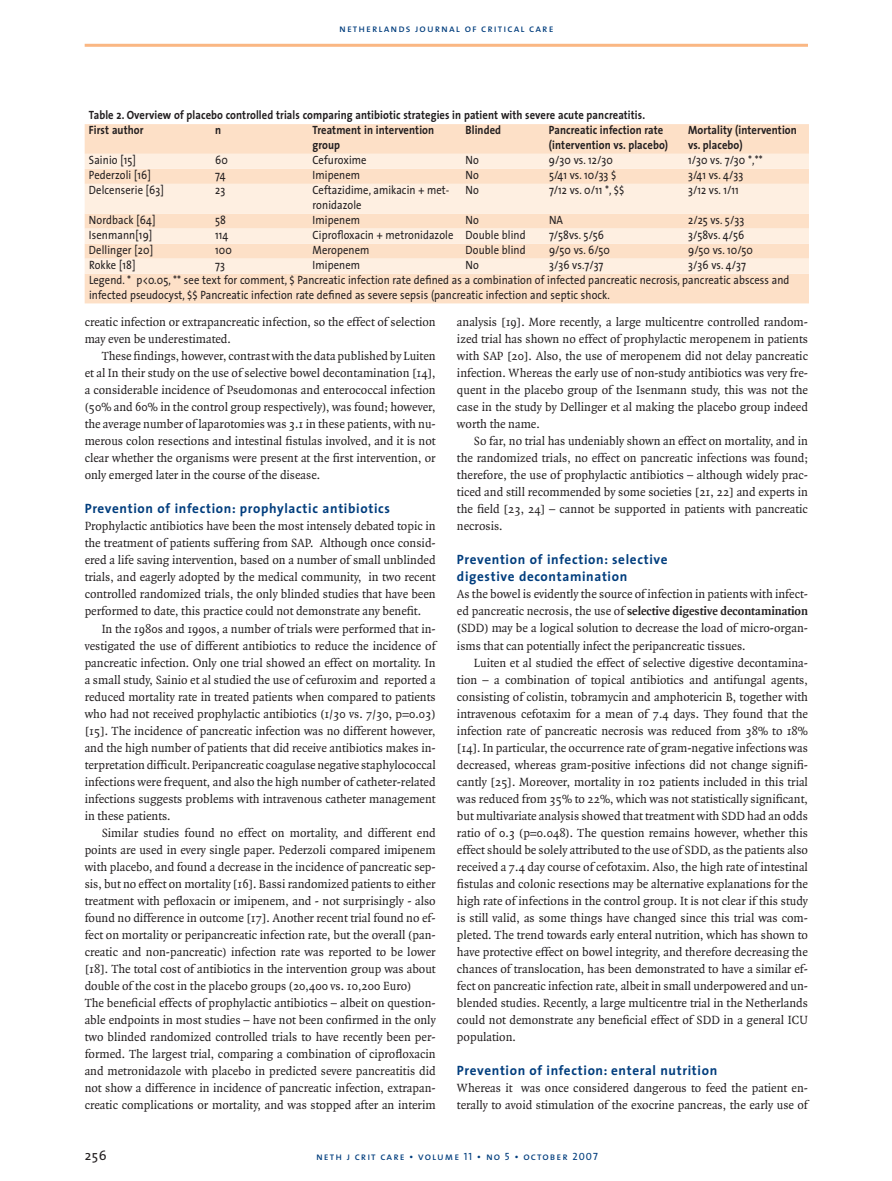
<style>
.page{position:relative;width:892px;height:1181px;background:#fff}
.page>*{position:absolute;margin:0;border:0;box-sizing:border-box;transform-origin:0 0}
.t1{font:700 13.5px/17px "The Sans";letter-spacing:.05em;color:#013d7d}
.t2{font:13.5px "The Sans";color:#231f20}
.t3{font:12.75px/17px "Quadraat";color:#231f20;text-align:justify}
.t4{font:12px/15px "The Sans";letter-spacing:.01em;color:#231f20;scale:.88 1}
.t5{font:700 12px/15px "The Sans";letter-spacing:.01em;color:#231f20;scale:.88 1}
.t6{font:10.5px "The Sans Caps";letter-spacing:.1em;color:#013d7d}
.s1{font-weight:700}
</style>
<div class="page">
<hr style="left:85px;top:44px;width:722px;height:3px;background:#fab783">
<div style="left:85px;top:124px;width:723px;height:179px;background:#fde0c7"></div>
<svg style="left:85px;top:154px;width:723px;height:119px;background:#fde9d7"></svg>
<p class="t6" style="left:339px;top:19px;width:216px">netherlands journal of critical care</p>
<p class="t5" style="left:89px;top:107px;width:633px">Table 2. Overview of placebo controlled trials comparing antibiotic strategies in patient with severe acute pancreatitis.<br>First author</p>
<p class="t5" style="left:215px;top:122px;width:8px">n</p>
<p class="t5" style="left:312px;top:122px;width:140px">Treatment in intervention group</p>
<p class="t5" style="left:465px;top:122px;width:42px">Blinded</p>
<p class="t5" style="left:549px;top:122px;width:137px">Pancreatic infection rate (intervention vs. placebo)</p>
<p class="t5" style="left:688px;top:122px;width:125px">Mortality (intervention vs. placebo)</p>
<p class="t4" style="left:89px;top:152px;width:55px">Sainio [15]</p>
<p class="t4" style="left:215px;top:152px;width:16px">60</p>
<p class="t4" style="left:312px;top:152px;width:63px">Cefuroxime</p>
<p class="t4" style="left:465px;top:152px;width:17px">No</p>
<p class="t4" style="left:549px;top:152px;width:74px">9/30 vs. 12/30</p>
<p class="t4" style="left:688px;top:152px;width:86px">1/30 vs. 7/30 *,**</p>
<p class="t4" style="left:89px;top:167px;width:72px">Pederzoli [16]</p>
<p class="t4" style="left:215px;top:167px;width:13px">74</p>
<p class="t4" style="left:312px;top:167px;width:55px">Imipenem</p>
<p class="t4" style="left:465px;top:167px;width:17px">No</p>
<p class="t4" style="left:549px;top:167px;width:78px">5/41 vs. 10/33 $</p>
<p class="t4" style="left:688px;top:167px;width:64px">3/41 vs. 4/33</p>
<p class="t4" style="left:89px;top:182px;width:87px">Delcenserie [63]</p>
<p class="t4" style="left:215px;top:182px;width:13px">23</p>
<p class="t4" style="left:312px;top:182px;width:157px">Ceftazidime, amikacin + met&shy;ronidazole</p>
<p class="t4" style="left:465px;top:182px;width:17px">No</p>
<p class="t4" style="left:549px;top:182px;width:87px">7/12 vs. 0/11 *, $$</p>
<p class="t4" style="left:688px;top:182px;width:59px">3/12 vs. 1/11</p>
<p class="t4" style="left:89px;top:212px;width:77px">Nordback [64]</p>
<p class="t4" style="left:215px;top:212px;width:14px">58</p>
<p class="t4" style="left:312px;top:212px;width:55px">Imipenem</p>
<p class="t4" style="left:465px;top:212px;width:17px">No</p>
<p class="t4" style="left:549px;top:212px;width:17px">NA</p>
<p class="t4" style="left:688px;top:212px;width:65px">2/25 vs. 5/33</p>
<p class="t4" style="left:89px;top:227px;width:73px">Isenmann[19]</p>
<p class="t4" style="left:215px;top:227px;width:16px">114</p>
<p class="t4" style="left:312px;top:227px;width:243px">Ciprofloxacin + metronidazole Double blind</p>
<p class="t4" style="left:549px;top:227px;width:64px">7/58vs. 5/56</p>
<p class="t4" style="left:688px;top:227px;width:65px">3/58vs. 4/56</p>
<p class="t4" style="left:89px;top:242px;width:74px">Dellinger [20]</p>
<p class="t4" style="left:215px;top:242px;width:21px">100</p>
<p class="t4" style="left:312px;top:242px;width:66px">Meropenem</p>
<p class="t4" style="left:465px;top:242px;width:70px">Double blind</p>
<p class="t4" style="left:549px;top:242px;width:71px">9/50 vs. 6/50</p>
<p class="t4" style="left:688px;top:242px;width:75px">9/50 vs. 10/50</p>
<p class="t4" style="left:89px;top:257px;width:54px">Rokke [18]</p>
<p class="t4" style="left:215px;top:257px;width:13px">73</p>
<p class="t4" style="left:312px;top:257px;width:55px">Imipenem</p>
<p class="t4" style="left:465px;top:257px;width:17px">No</p>
<p class="t4" style="left:549px;top:257px;width:63px">3/36 vs.7/37</p>
<p class="t4" style="left:89px;top:257px;width:797px;text-indent:599px">3/36 vs. 4/37<br>Legend. * p&lt;0.05, ** see text for comment, $ Pancreatic infection rate defined as a combination of infected pancreatic necrosis, pancreatic abscess and infected pseudocyst, $$ Pancreatic infection rate defined as severe sepsis (pancreatic infection and septic shock.</p>
<p class="t3" style="left:85px;top:314px;width:352px">creatic infection or extrapancreatic infection, so the effect of selection may even be underestimated.</p>
<p class="t3" style="left:85px;top:348px;width:352px;text-indent:17px">These findings, however, contrast with the data published by Luiten et al In their study on the use of selective bowel decontamination [14], a considerable incidence of Pseudomonas and enterococcal infection (50% and 60% in the control group respectively), was found; however, the average number of laparotomies was 3.1 in these patients, with nu&shy;merous colon resections and intestinal fistulas involved, and it is not clear whether the organisms were present at the first intervention, or only emerged later in the course of the disease.</p>
<p class="t1" style="left:85px;top:500px;width:307px">Prevention of infection: prophylactic antibiotics</p>
<p class="t3" style="left:85px;top:518px;width:352px">Prophylactic antibiotics have been the most intensely debated topic in the treatment of patients suffering from SAP. Although once consid&shy;ered a life saving intervention, based on a number of small unblinded trials, and eagerly adopted by the medical community, in two recent controlled randomized trials, the only blinded studies that have been performed to date, this practice could not demonstrate any benefit.</p>
<p class="t3" style="left:85px;top:620px;width:352px;text-indent:17px">In the 1980s and 1990s, a number of trials were performed that in&shy;vestigated the use of different antibiotics to reduce the incidence of pancreatic infection. Only one trial showed an effect on mortality. In a small study, Sainio et al studied the use of cefuroxim and reported a reduced mortality rate in treated patients when compared to patients who had not received prophylactic antibiotics (1/30 vs. 7/30, p=0.03) [15]. The incidence of pancreatic infection was no different however, and the high number of patients that did receive antibiotics makes in&shy;terpretation difficult. Peripancreatic coagulase negative staphylococcal infections were frequent, and also the high number of catheter-related infections suggests problems with intravenous catheter management in these patients.</p>
<p class="t3" style="left:85px;top:824px;width:352px;text-align:left;text-indent:17px">Similar studies found no effect on mortality, and different end points are used in every single paper. Pederzoli compared imipenem with placebo, and found a decrease in the incidence of pancreatic sep&shy;sis, but no effect on mortality [16]. Bassi randomized patients to either treatment with pefloxacin or imipenem, and - not surprisingly - also found no difference in outcome [17]. Another recent trial found no ef&shy;fect on mortality or peripancreatic infection rate, but the overall (pan&shy;creatic and non-pancreatic) infection rate was reported to be lower [18]. The total cost of antibiotics in the intervention group was about double of the cost in the placebo groups (20,400 vs. 10,200 Euro)<br>The beneficial effects of prophylactic antibiotics – albeit on question&shy;able endpoints in most studies – have not been confirmed in the only two blinded randomized controlled trials to have recently been per&shy;formed. The largest trial, comparing a combination of ciprofloxacin and metronidazole with placebo in predicted severe pancreatitis did not show a difference in incidence of pancreatic infection, extrapan&shy;creatic complications or mortality, and was stopped after an interim</p>
<p class="t3" style="left:457px;top:314px;width:352px">analysis [19]. More recently, a large multicentre controlled random&shy;ized trial has shown no effect of prophylactic meropenem in patients with SAP [20]. Also, the use of meropenem did not delay pancreatic infection. Whereas the early use of non-study antibiotics was very fre&shy;quent in the placebo group of the Isenmann study, this was not the case in the study by Dellinger et al making the placebo group indeed worth the name.</p>
<p class="t3" style="left:457px;top:433px;width:352px;text-indent:17px">So far, no trial has undeniably shown an effect on mortality, and in the randomized trials, no effect on pancreatic infections was found; therefore, the use of prophylactic antibiotics – although widely prac&shy;ticed and still recommended by some societies [21, 22] and experts in the field [23, 24] – cannot be supported in patients with pancreatic necrosis.</p>
<p class="t1" style="left:457px;top:551px;width:212px">Prevention of infection: selective digestive decontamination</p>
<p class="t3" style="left:457px;top:586px;width:352px">As the bowel is evidently the source of infection in patients with infect&shy;ed pancreatic necrosis, the use of <span class="s1">selective digestive decontamination (</span>SDD) may be a logical solution to decrease the load of micro-organ&shy;isms that can potentially infect the peripancreatic tissues.</p>
<p class="t3" style="left:457px;top:654px;width:352px;text-indent:17px">Luiten et al studied the effect of selective digestive decontamina&shy;tion – a combination of topical antibiotics and antifungal agents, consisting of colistin, tobramycin and amphotericin B, together with intravenous cefotaxim for a mean of 7.4 days. They found that the infection rate of pancreatic necrosis was reduced from 38% to 18% [14]. In particular, the occurrence rate of gram-negative infections was decreased, whereas gram-positive infections did not change signifi&shy;cantly [25]. Moreover, mortality in 102 patients included in this trial was reduced from 35% to 22%, which was not statistically significant, but multivariate analysis showed that treatment with SDD had an odds ratio of 0.3 (p=0.048). The question remains however, whether this effect should be solely attributed to the use of SDD, as the patients also received a 7.4 day course of cefotaxim. Also, the high rate of intestinal fistulas and colonic resections may be alternative explanations for the high rate of infections in the control group. It is not clear if this study is still valid, as some things have changed since this trial was com&shy;pleted. The trend towards early enteral nutrition, which has shown to have protective effect on bowel integrity, and therefore decreasing the chances of translocation, has been demonstrated to have a similar ef&shy;fect on pancreatic infection rate, albeit in small underpowered and un&shy;blended studies. Recently, a large multicentre trial in the Netherlands could not demonstrate any beneficial effect of SDD in a general ICU population.</p>
<p class="t1" style="left:457px;top:1061px;width:262px">Prevention of infection: enteral nutrition</p>
<p class="t3" style="left:457px;top:1079px;width:352px">Whereas it was once considered dangerous to feed the patient en&shy;terally to avoid stimulation of the exocrine pancreas, the early use of</p>
<p class="t2" style="left:85px;top:1143px;width:23px">256</p>
<p class="t6" style="left:316px;top:1147px;width:283px">neth j crit care • volume 11 • no 5 • october 2007</p>
</div>
